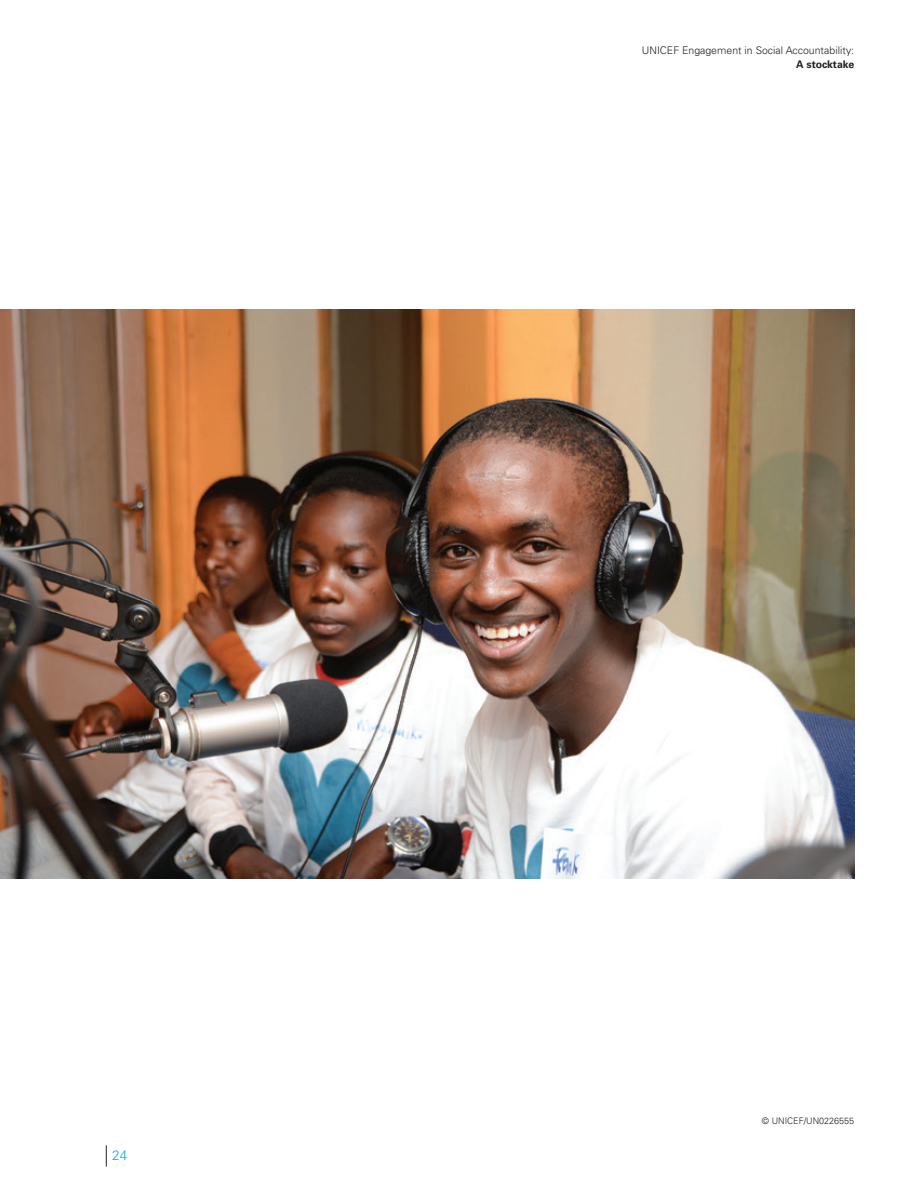
<style>
.page{position:relative;width:918px;height:1188px;background:#fff}
.page>*{position:absolute;margin:0;border:0;box-sizing:border-box;transform-origin:0 0}
.t1{font:300 13.5px "Univers LT Std";color:#00aeef}
.t2{font:300 10.5px "Univers LT Std";color:#231f20}
.t3{font:700 10.5px "Univers LT Std";color:#231f20}
.t4{font:300 9px "Univers LT Std";color:#231f20}
</style>
<div class="page">
<svg style="left:106px;top:1145px;width:1px;height:22px"></svg>
<img style="left:0;top:309px;width:854px;height:570px">
<p class="t1" style="left:112px;top:1147px;width:17px">24</p>
<p class="t2" style="left:642px;top:44px;width:214px">UNICEF Engagement in Social Accountability:</p>
<p class="t3" style="left:796px;top:58px;width:60px">A stocktake</p>
<p class="t4" style="left:762px;top:1116px;width:94px">© UNICEF/UN0226555</p>
</div>
